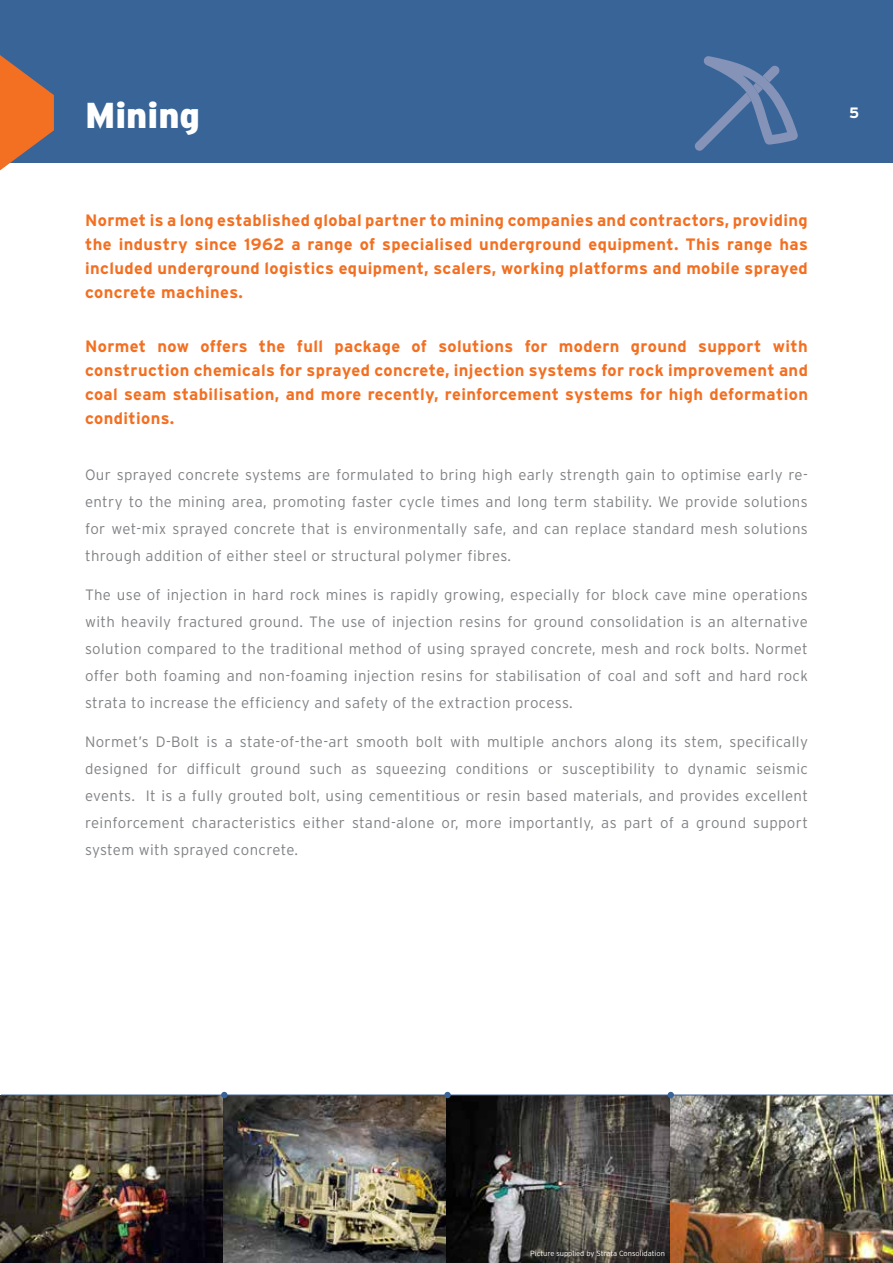
<style>
.page{position:relative;width:893px;height:1263px;background:#fff}
.page>*{position:absolute;margin:0;border:0;box-sizing:border-box;transform-origin:0 0}
.t1{font:900 36px "Interstate";color:#fff}
.t2{font:700 16.5px/24px "Interstate";letter-spacing:.025em;color:#f36f21;text-align:justify}
.t3{font:300 15px/27px "Interstate";letter-spacing:.025em;color:#808285;text-align:justify}
.t4{font:700 15px "Interstate";color:#fff}
.t5{font:300 7.5px "Interstate";color:#fff}
</style>
<div class="page">
<div style="left:0;top:0;width:893px;height:162px;background:#396497"></div>
<svg style="left:695px;top:56px;width:103px;height:95px"></svg>
<svg style="left:0;top:55px;width:54px;height:115px"></svg>
<img style="left:0;top:1095px;width:893px;height:168px">
<svg style="left:221px;top:1092px;width:6px;height:6px"></svg>
<div style="left:444px;top:1092px;width:7px;height:6px;background:#396497;border-radius:50%"></div>
<svg style="left:668px;top:1092px;width:6px;height:6px"></svg>
<hr style="left:1px;top:1095px;width:892px;height:1px;background:#396497">
<h1 class="t1" style="left:85px;top:93px;width:117px">Mining</h1>
<p class="t4" style="left:849px;top:104px;width:12px">5</p>
<p class="t2" style="left:85px;top:208px;width:724px">Normet is a long established global partner to mining companies and contractors, providing the industry since 1962 a range of specialised underground equipment. This range has included underground logistics equipment, scalers, working platforms and mobile sprayed concrete machines.</p>
<p class="t2" style="left:85px;top:334px;width:724px">Normet now offers the full package of solutions for modern ground support with construction chemicals for sprayed concrete, injection systems for rock improvement and coal seam stabilisation, and more recently, reinforcement systems for high deformation conditions.</p>
<p class="t3" style="left:85px;top:461px;width:724px">Our sprayed concrete systems are formulated to bring high early strength gain to optimise early re&shy;entry to the mining area, promoting faster cycle times and long term stability. We provide solutions for wet-mix sprayed concrete that is environmentally safe, and can replace standard mesh solutions through addition of either steel or structural polymer fibres.</p>
<p class="t3" style="left:85px;top:581px;width:724px">The use of injection in hard rock mines is rapidly growing, especially for block cave mine operations with heavily fractured ground. The use of injection resins for ground consolidation is an alternative solution compared to the traditional method of using sprayed concrete, mesh and rock bolts. Normet offer both foaming and non-foaming injection resins for stabilisation of coal and soft and hard rock strata to increase the efficiency and safety of the extraction process.</p>
<p class="t3" style="left:85px;top:728px;width:724px">Normet’s D-Bolt is a state-of-the-art smooth bolt with multiple anchors along its stem, specifically designed for difficult ground such as squeezing conditions or susceptibility to dynamic seismic events. It is a fully grouted bolt, using cementitious or resin based materials, and provides excellent reinforcement characteristics either stand-alone or, more importantly, as part of a ground support system with sprayed concrete.</p>
<p class="t5" style="left:530px;top:1249px;width:136px">Picture supplied by Strata Consolidation</p>
</div>
